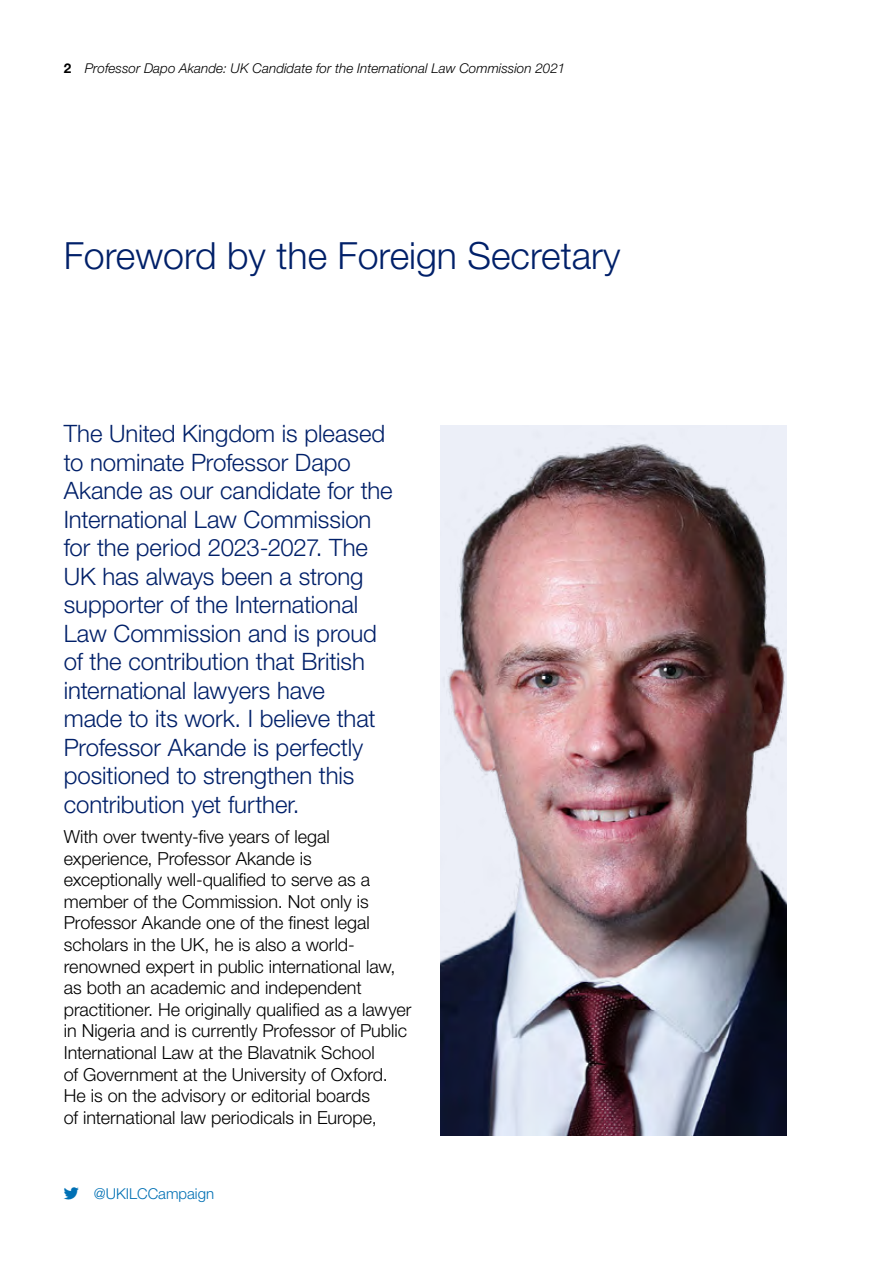
<style>
.page{position:relative;width:893px;height:1263px;background:#fff}
.page>*{position:absolute;margin:0;border:0;box-sizing:border-box;transform-origin:0 0}
.Section_title{font:300 37.5px "Helvetica Neue LT Std";color:#012069}
.Intro_para{font:300 24px/28.5px "Helvetica Neue LT Std";letter-spacing:-.005em;color:#012069}
.Foreword_text{font:300 18px/21.6px "Helvetica Neue LT Std";color:#000}
.t1{font:300 15px "Helvetica Neue LT Std";color:#0070b4}
.t2{font:italic 300 13.5px "Helvetica Neue LT Std";color:#000}
.s1{font-weight:700;font-style:normal}
</style>
<div class="page">
<img style="left:440px;top:425px;width:347px;height:710px">
<p class="t2" style="left:64px;top:61px;width:503px"><span class="s1">2</span> Professor Dapo Akande: UK Candidate for the International Law Commission 2021</p>
<p class="Section_title" style="left:64px;top:233px;width:558px">Foreword by the Foreign Secretary</p>
<p class="Intro_para" style="left:64px;top:419px;width:330px">The United Kingdom is pleased to nominate Professor Dapo<br>Akande as our candidate for the<br>International Law Commission for the period 2023-2027. The<br>UK has always been a strong supporter of the International<br>Law Commission and is proud of the contribution that British international lawyers have<br>made to its work. I believe that<br>Professor Akande is perfectly positioned to strengthen this contribution yet further.</p>
<p class="Foreword_text" style="left:64px;top:825px;width:349px">With over twenty-five years of legal experience, Professor Akande is exceptionally well-qualified to serve as a member of the Commission. Not only is Professor Akande one of the finest legal scholars in the UK, he is also a world&shy;renowned expert in public international law, as both an academic and independent practitioner. He originally qualified as a lawyer in Nigeria and is currently Professor of Public International Law at the Blavatnik School<br>of Government at the University of Oxford.<br>He is on the advisory or editorial boards<br>of international law periodicals in Europe,</p>
<p class="t1" style="left:64px;top:1185px;width:152px">▼▼▼ @UKILCCampaign</p>
</div>
